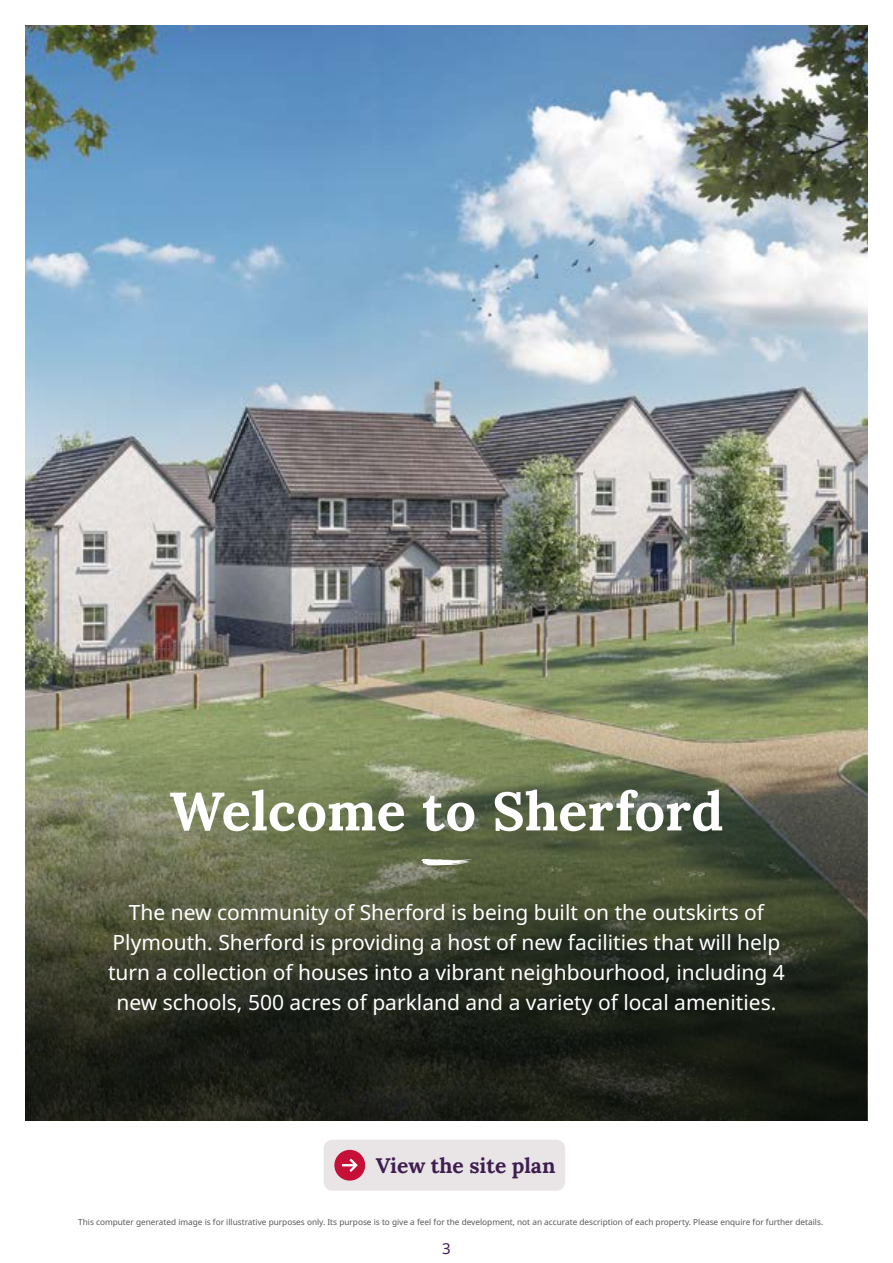
<style>
.page{position:relative;width:893px;height:1263px;background:#fff}
.page>*{position:absolute;margin:0;border:0;box-sizing:border-box;transform-origin:0 0}
.t1{font:54px "Lora";color:#fff}
.t2{font:21px/30px "Noto Sans";color:#fff;text-align:center}
.t3{font:21px "Lora";color:#3e1e50}
.t4{font:15px "Noto Sans";color:#3e1e50}
.t5{font:8.25px "Noto Sans";color:#575756}
</style>
<div class="page">
<img style="left:26px;top:26px;width:841px;height:663px">
<svg style="left:26px;top:689px;width:841px;height:432px;background:#4e543c"></svg>
<div style="left:324px;top:1140px;width:241px;height:51px;background:#e9e4e6;border-radius:9px"></div>
<div style="left:334px;top:1150px;width:31px;height:30px;background:#c61037;border-radius:50%"></div>
<svg style="left:342px;top:1158px;width:16px;height:14px"></svg>
<svg style="left:421px;top:859px;width:51px;height:6px"></svg>
<h1 class="t1" style="left:170px;top:770px;width:555px">Welcome to Sherford</h1>
<p class="t2" style="left:108px;top:897px;width:678px">The new community of Sherford is being built on the outskirts of Plymouth. Sherford is providing a host of new facilities that will help turn a collection of houses into a vibrant neighbourhood, including 4 new schools, 500 acres of parkland and a variety of local amenities.</p>
<p class="t3" style="left:376px;top:1150px;width:181px">View the site plan</p>
<p class="t5" style="left:78px;top:1216px;width:746px">This computer generated image is for illustrative purposes only. Its purpose is to give a feel for the development, not an accurate description of each property. Please enquire for further details.</p>
<p class="t4" style="left:442px;top:1237px;width:10px">3</p>
</div>
